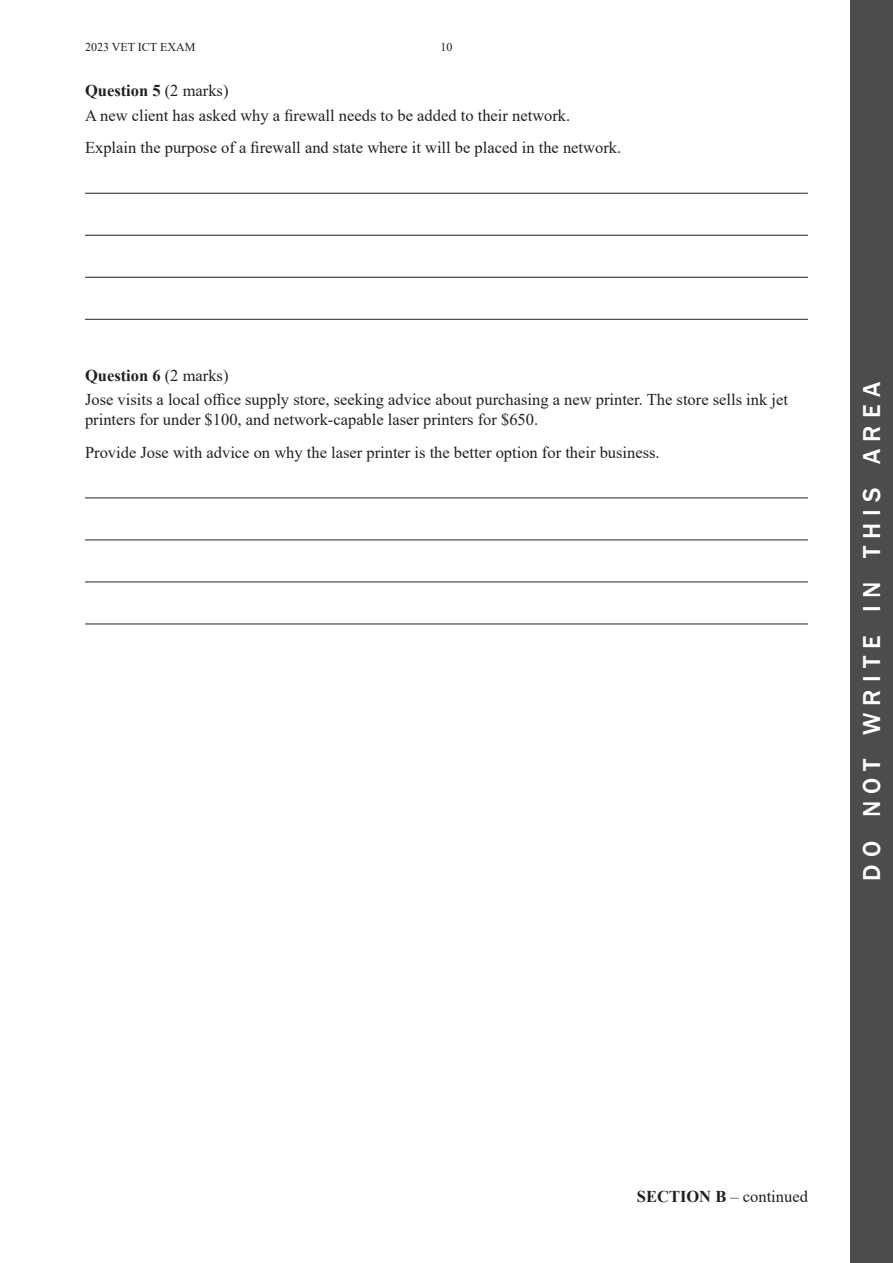
<style>
.page{position:relative;width:893px;height:1263px;background:#fff}
.page>*{position:absolute;margin:0;border:0;box-sizing:border-box;transform-origin:0 0}
.t1{font:500 25.2px "Franklin Gothic";letter-spacing:.285em;color:#fff}
.t2{font:16.5px/24px "Times New Roman";color:#231f20}
.t3{font:12px "Times New Roman";color:#231f20}
.s1{font-weight:700}
</style>
<div class="page">
<div style="left:850px;top:0;width:43px;height:1263px;background:#4b4c4d"></div>
<hr style="left:85px;top:193px;width:723px;height:1px;background:#231f20">
<hr style="left:85px;top:235px;width:723px;height:1px;background:#231f20">
<hr style="left:85px;top:277px;width:723px;height:1px;background:#231f20">
<hr style="left:85px;top:319px;width:723px;height:1px;background:#231f20">
<hr style="left:85px;top:498px;width:723px;height:1px;background:#231f20">
<hr style="left:85px;top:540px;width:723px;height:1px;background:#231f20">
<hr style="left:85px;top:582px;width:723px;height:1px;background:#231f20">
<hr style="left:85px;top:624px;width:723px;height:1px;background:#231f20">
<p class="t3" style="left:85px;top:38px;width:112px">2023 VET ICT EXAM</p>
<p class="t3" style="left:440px;top:38px;width:13px">10</p>
<p class="t2" style="left:85px;top:78px;width:487px"><span class="s1">Question 5</span> (2 marks)<br>A new client has asked why a firewall needs to be added to their network.</p>
<p class="t2" style="left:85px;top:135px;width:538px">Explain the purpose of a firewall and state where it will be placed in the network.</p>
<p class="t2" style="left:85px;top:363px;width:704px"><span class="s1">Question 6</span> (2 marks)<br>Jose visits a local office supply store, seeking advice about purchasing a new printer. The store sells ink jet</p>
<p class="t2" style="left:85px;top:403px;width:576px;line-height:32.5px">printers for under $100, and network-capable laser printers for $650.<br>Provide Jose with advice on why the laser printer is the better option for their business.</p>
<h1 class="t1" style="left:856px;top:881px;width:500px;rotate:-90deg">do not write in this area</h1>
<p class="t2" style="left:637px;top:1184px;width:172px"><span class="s1">SECTION B</span> – continued</p>
</div>
